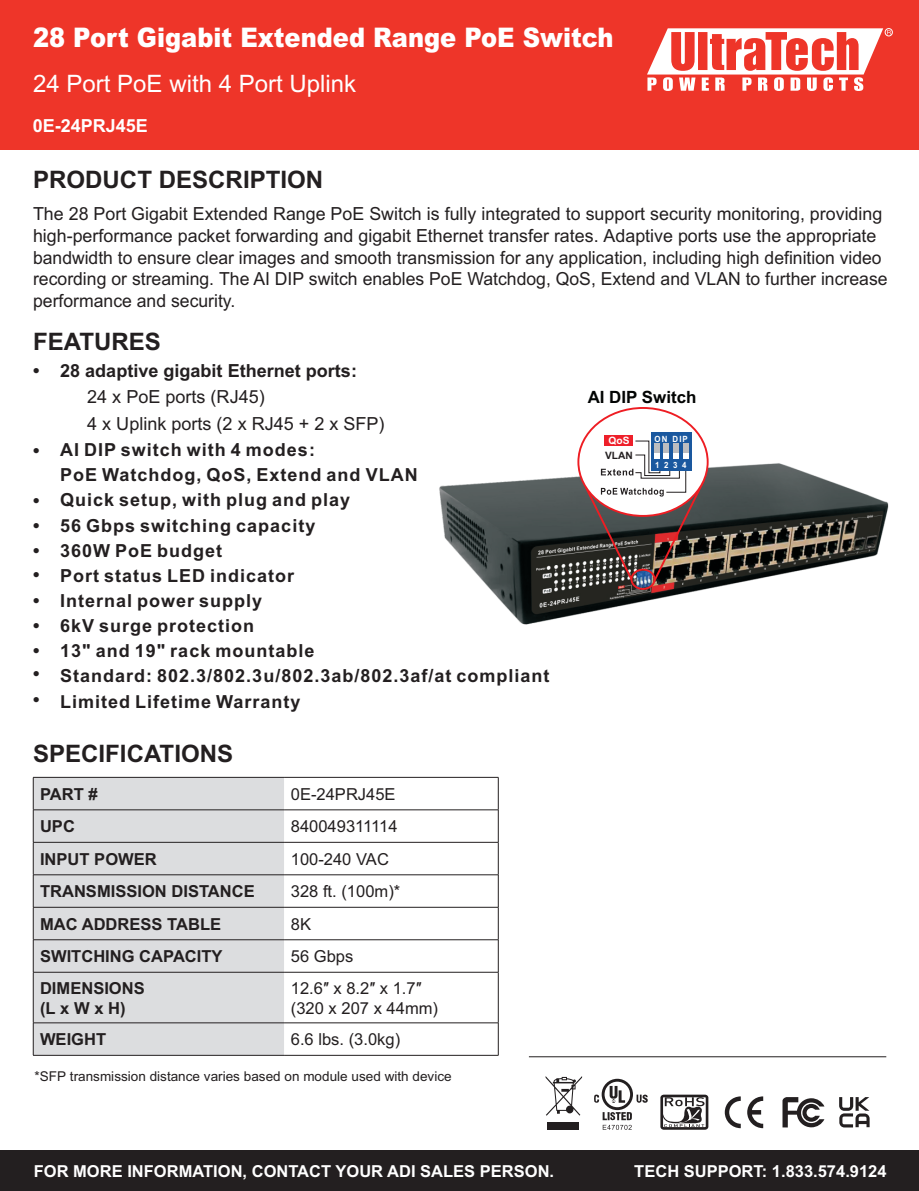
<style>
.page{position:relative;width:919px;height:1191px;background:#fff}
.page>*{position:absolute;margin:0;border:0;box-sizing:border-box;transform-origin:0 0}
.t1{font:900 27px "Arial";color:#fff;scale:.89 1}
.t2{font:700 24px "Arial";color:#231f20}
.t3{font:24px "Arial";color:#fff}
.t4{font:18px/21.8px "Arial";color:#231f20}
.t5{font:700 18px/25px "Arial";letter-spacing:.055em;color:#231f20}
.t6{font:700 18px "Arial";color:#231f20}
.t7{font:700 18px "Arial";color:#fff}
.t8{font:700 16.95px "Arial";color:#020403}
.t9{font:16.5px/19.8px "Arial";color:#231f20}
.t10{font:700 16.5px/19.8px "Arial";color:#231f20}
.t11{font:700 16.5px "Arial";color:#fff}
.t12{font:13.5px "Arial";color:#231f20}
.t13{font:700 10.2px "Arial";color:#231f20}
.t14{font:700 10.2px "Arial";color:#fff}
.t15{font:700 8.55px "Arial";letter-spacing:.37em;color:#fff;scale:.92 1}
</style>
<div class="page">
<div style="left:0;top:0;width:918px;height:149px;background:#ee3529"></div>
<div style="left:0;top:1150px;width:918px;height:41px;background:#231f20"></div>
<svg style="left:647px;top:28px;width:243px;height:63px"></svg>
<div style="left:884px;top:28px;width:8px;height:8px;border:1px solid #fff;border-radius:50%"></div>
<hr style="left:529px;top:1056px;width:357px;height:1px;background:#231f20">
<div style="left:34px;top:778px;width:250px;height:277px;background:#dcdddf"></div>
<hr style="left:33px;top:777px;width:251px;height:1px;background:#231f20">
<hr style="left:33px;top:777px;width:1px;height:32px;background:#231f20">
<hr style="left:284px;top:777px;width:214px;height:1px;background:#231f20">
<hr style="left:498px;top:777px;width:1px;height:32px;background:#231f20">
<hr style="left:33px;top:809px;width:251px;height:1px;background:#231f20">
<hr style="left:33px;top:810px;width:1px;height:32px;background:#231f20">
<hr style="left:284px;top:809px;width:214px;height:1px;background:#231f20">
<hr style="left:498px;top:810px;width:1px;height:32px;background:#231f20">
<hr style="left:33px;top:842px;width:251px;height:1px;background:#231f20">
<hr style="left:33px;top:842px;width:1px;height:32px;background:#231f20">
<hr style="left:284px;top:842px;width:214px;height:1px;background:#231f20">
<hr style="left:498px;top:842px;width:1px;height:32px;background:#231f20">
<hr style="left:33px;top:874px;width:251px;height:1px;background:#231f20">
<hr style="left:33px;top:875px;width:1px;height:32px;background:#231f20">
<hr style="left:284px;top:874px;width:214px;height:1px;background:#231f20">
<hr style="left:498px;top:875px;width:1px;height:32px;background:#231f20">
<hr style="left:33px;top:907px;width:251px;height:1px;background:#231f20">
<hr style="left:33px;top:907px;width:1px;height:32px;background:#231f20">
<hr style="left:284px;top:907px;width:214px;height:1px;background:#231f20">
<hr style="left:498px;top:907px;width:1px;height:32px;background:#231f20">
<hr style="left:33px;top:939px;width:251px;height:1px;background:#231f20">
<hr style="left:33px;top:940px;width:1px;height:32px;background:#231f20">
<hr style="left:284px;top:939px;width:214px;height:1px;background:#231f20">
<hr style="left:498px;top:940px;width:1px;height:32px;background:#231f20">
<hr style="left:33px;top:972px;width:251px;height:1px;background:#231f20">
<hr style="left:33px;top:972px;width:1px;height:50px;background:#231f20">
<hr style="left:284px;top:972px;width:214px;height:1px;background:#231f20">
<hr style="left:498px;top:972px;width:1px;height:50px;background:#231f20">
<hr style="left:33px;top:1022px;width:251px;height:1px;background:#231f20">
<hr style="left:33px;top:1023px;width:1px;height:32px;background:#231f20">
<hr style="left:284px;top:1022px;width:214px;height:1px;background:#231f20">
<hr style="left:498px;top:1023px;width:1px;height:32px;background:#231f20">
<hr style="left:33px;top:1055px;width:251px;height:1px;background:#231f20">
<hr style="left:284px;top:1055px;width:214px;height:1px;background:#231f20">
<div style="left:547px;top:1122px;width:32px;height:7px;background:#231f20"></div>
<svg style="left:545px;top:1076px;width:37px;height:39px"></svg>
<svg style="left:660px;top:1094px;width:48px;height:35px"></svg>
<svg style="left:724px;top:1096px;width:39px;height:32px"></svg>
<svg style="left:782px;top:1097px;width:42px;height:30px"></svg>
<svg style="left:839px;top:1097px;width:30px;height:30px"></svg>
<svg style="left:594px;top:1078px;width:53px;height:51px"></svg>
<img style="left:439px;top:463px;width:450px;height:162px">
<div style="left:630px;top:569px;width:25px;height:21px;border:2px solid #ee1d23;border-radius:50%"></div>
<div style="left:604px;top:436px;width:29px;height:10px;background:#ee1f2a"></div>
<div style="left:651px;top:432px;width:40px;height:38px;background:#1a589f"></div>
<svg style="left:562px;top:440px;width:173px;height:145px"></svg>
<div style="left:577px;top:407px;width:131px;height:110px;border:2px solid #ee1d23;border-radius:50%"></div>
<h1 class="t1" style="left:33px;top:28px;width:653px">28 Port Gigabit Extended Range PoE Switch</h1>
<h2 class="t3" style="left:33px;top:74px;width:324px">24 Port PoE with 4 Port Uplink</h2>
<p class="t7" style="left:33px;top:119px;width:117px">0E-24PRJ45E</p>
<h2 class="t2" style="left:33px;top:170px;width:292px">PRODUCT DESCRIPTION</h2>
<p class="t4" style="left:33px;top:205px;width:856px">The 28 Port Gigabit Extended Range PoE Switch is fully integrated to support security monitoring, providing high-performance packet forwarding and gigabit Ethernet transfer rates. Adaptive ports use the appropriate bandwidth to ensure clear images and smooth transmission for any application, including high definition video recording or streaming. The AI DIP switch enables PoE Watchdog, QoS, Extend and VLAN to further increase performance and security.</p>
<h2 class="t2" style="left:33px;top:332px;width:129px">FEATURES</h2>
<p class="t6" style="left:33px;top:364px;width:325px">• 28 adaptive gigabit Ethernet ports:</p>
<p class="t4" style="left:87px;top:385px;width:299px;line-height:26.4px">24 x PoE ports (RJ45)<br>4 x Uplink ports (2 x RJ45 + 2 x SFP)</p>
<p class="t5" style="left:60px;top:439px;width:359px;text-indent:-27px">• AI DIP switch with 4 modes:<br>PoE Watchdog, QoS, Extend and VLAN</p>
<p class="t5" style="left:33px;top:489px;width:319px;line-height:25.8px">• Quick setup, with plug and play •</p>
<p class="t5" style="left:60px;top:514px;width:257px">56 Gbps switching capacity<br>360W PoE budget<br>Port status LED indicator<br>Internal power supply<br>6kV surge protection</p>
<p class="t5" style="left:60px;top:665px;width:491px">Standard: 802.3/802.3u/802.3ab/802.3af/at compliant<br>Limited Lifetime Warranty</p>
<p class="t5" style="left:33px;top:539px;width:8px">•</p>
<p class="t5" style="left:33px;top:563px;width:8px;text-align:justify">• • •</p>
<p class="t5" style="left:60px;top:640px;width:256px">13" and 19" rack mountable</p>
<p class="t5" style="left:33px;top:639px;width:8px">•</p>
<p class="t5" style="left:33px;top:663px;width:8px">•</p>
<p class="t5" style="left:33px;top:688px;width:8px">•</p>
<h2 class="t2" style="left:33px;top:744px;width:202px">SPECIFICATIONS</h2>
<p class="t10" style="left:40px;top:785px;width:59px">PART #</p>
<p class="t9" style="left:291px;top:785px;width:106px">0E-24PRJ45E</p>
<p class="t10" style="left:40px;top:818px;width:36px">UPC</p>
<p class="t9" style="left:291px;top:818px;width:108px">840049311114</p>
<p class="t10" style="left:40px;top:850px;width:118px">INPUT POWER</p>
<p class="t9" style="left:291px;top:850px;width:100px">100-240 VAC</p>
<p class="t10" style="left:40px;top:883px;width:216px">TRANSMISSION DISTANCE</p>
<p class="t9" style="left:291px;top:883px;width:111px">328 ft. (100m)*</p>
<p class="t10" style="left:40px;top:915px;width:183px">MAC ADDRESS TABLE</p>
<p class="t9" style="left:291px;top:915px;width:22px">8K</p>
<p class="t10" style="left:40px;top:948px;width:184px">SWITCHING CAPACITY</p>
<p class="t9" style="left:291px;top:948px;width:64px">56 Gbps</p>
<p class="t10" style="left:40px;top:979px;width:106px">DIMENSIONS (LxWxH)</p>
<p class="t9" style="left:291px;top:979px;width:149px">12.6″ x 8.2″ x 1.7″ (320 x 207 x 44mm)</p>
<p class="t10" style="left:40px;top:1031px;width:68px">WEIGHT</p>
<p class="t9" style="left:291px;top:1031px;width:111px">6.6 lbs. (3.0kg)</p>
<p class="t12" style="left:35px;top:1070px;width:418px">*SFP transmission distance varies based on module used with device</p>
<p class="t8" style="left:587px;top:391px;width:110px">AI DIP Switch</p>
<p class="t14" style="left:608px;top:437px;width:22px">QoS</p>
<p class="t15" style="left:654px;top:435px;width:38px">ON DIP</p>
<p class="t13" style="left:605px;top:451px;width:29px">VLAN</p>
<p class="t15" style="left:655px;top:462px;width:36px">1234</p>
<p class="t11" style="left:34px;top:1164px;width:522px">FOR MORE INFORMATION, CONTACT YOUR ADI SALES PERSON.</p>
<p class="t11" style="left:634px;top:1165px;width:254px">TECH SUPPORT: 1.833.574.9124</p>
</div>
